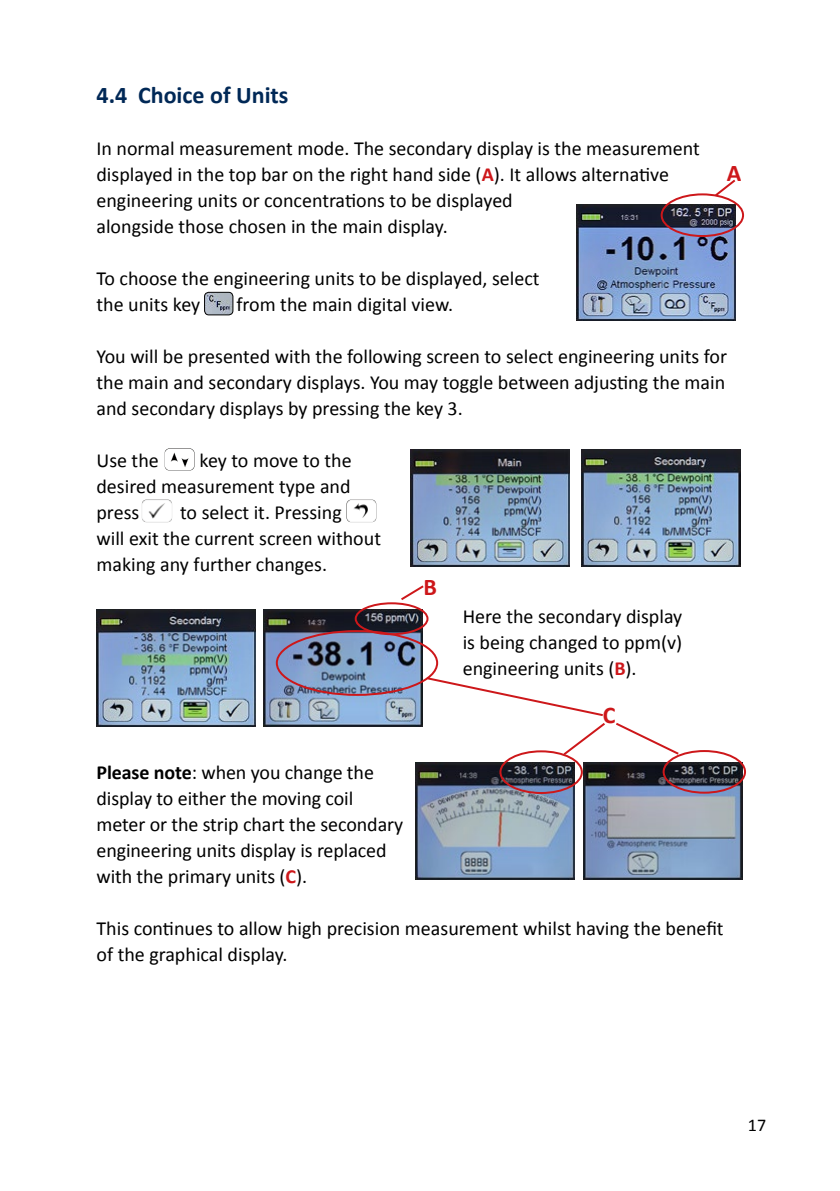
<style>
.page{position:relative;width:840px;height:1191px;background:#fff}
.page>*{position:absolute;margin:0;border:0;box-sizing:border-box;transform-origin:0 0}
.t1{font:700 24px "Calibri";color:#002856}
.t2{font:700 24px "Calibri";color:#cd171a}
.t3{font:20px/26px "Calibri";color:#000}
.t4{font:18px "Calibri";color:#000}
.s1{font-weight:700;color:#cd171a}
.s2{font-weight:700}
</style>
<div class="page">
<img style="left:410px;top:449px;width:158px;height:117px">
<img style="left:581px;top:449px;width:159px;height:117px">
<img style="left:164px;top:448px;width:31px;height:23px">
<img style="left:142px;top:499px;width:30px;height:23px">
<img style="left:346px;top:499px;width:30px;height:23px">
<img style="left:96px;top:609px;width:159px;height:117px">
<img style="left:264px;top:609px;width:158px;height:117px">
<img style="left:415px;top:763px;width:159px;height:116px">
<img style="left:582px;top:763px;width:159px;height:116px">
<div style="left:354px;top:602px;width:74px;height:33px;border:2px solid #cd171a;border-radius:50%"></div>
<svg style="left:401px;top:585px;width:23px;height:15px"></svg>
<div style="left:499px;top:750px;width:83px;height:44px;border:2px solid #cd171a;border-radius:50%"></div>
<div style="left:662px;top:750px;width:83px;height:43px;border:2px solid #cd171a;border-radius:50%"></div>
<svg style="left:616px;top:722px;width:64px;height:34px"></svg>
<div style="left:276px;top:630px;width:162px;height:66px;border:2px solid #cd171a;border-radius:50%"></div>
<svg style="left:425px;top:676px;width:180px;height:81px"></svg>
<img style="left:204px;top:292px;width:29px;height:23px">
<div style="left:204px;top:292px;width:29px;height:23px;border:1px solid #000;border-radius:4px"></div>
<img style="left:576px;top:204px;width:158px;height:117px">
<div style="left:660px;top:193px;width:83px;height:44px;border:2px solid #cd171a;border-radius:50%"></div>
<svg style="left:712px;top:179px;width:24px;height:19px"></svg>
<p class="t1" style="left:96px;top:80px;width:193px">4.4 Choice of Units</p>
<p class="t3" style="left:96px;top:135px;width:604px">In normal measurement mode. The secondary display is the measurement displayed in the top bar on the right hand side (<span class="s1">A</span>). It allows alternative engineering units or concentrations to be displayed<br>alongside those chosen in the main display.</p>
<p class="t3" style="left:96px;top:265px;width:444px">To choose the engineering units to be displayed, select the units key</p>
<p class="t2" style="left:726px;top:157px;width:16px">A</p>
<p class="t3" style="left:236px;top:291px;width:218px">from the main digital view.</p>
<p class="t3" style="left:96px;top:343px;width:631px;text-align:justify">You will be presented with the following screen to select engineering units for the main and secondary displays. You may toggle between adjusting the main and secondary displays by pressing the key 3.</p>
<p class="t3" style="left:96px;top:447px;width:64px">Use the</p>
<p class="t3" style="left:96px;top:447px;width:256px;text-align:justify;text-indent:103px">key to move to the desired measurement type and press</p>
<p class="t3" style="left:96px;top:499px;width:286px;text-indent:83px">to select it. Pressing<br>will exit the current screen without making any further changes.</p>
<p class="t2" style="left:423px;top:572px;width:15px">B</p>
<p class="t3" style="left:462px;top:603px;width:221px;text-align:justify">Here the secondary display is being changed to ppm(v) engineering units (<span class="s1">B</span>).</p>
<p class="t2" style="left:602px;top:700px;width:14px">C</p>
<p class="t3" style="left:96px;top:759px;width:308px"><span class="s2">Please note</span>: when you change the display to either the moving coil meter or the strip chart the secondary engineering units display is replaced with the primary units (<span class="s1">C</span>).</p>
<p class="t3" style="left:96px;top:915px;width:628px">This continues to allow high precision measurement whilst having the benefit of the graphical display.</p>
<p class="t4" style="left:747px;top:1113px;width:20px">17</p>
</div>
